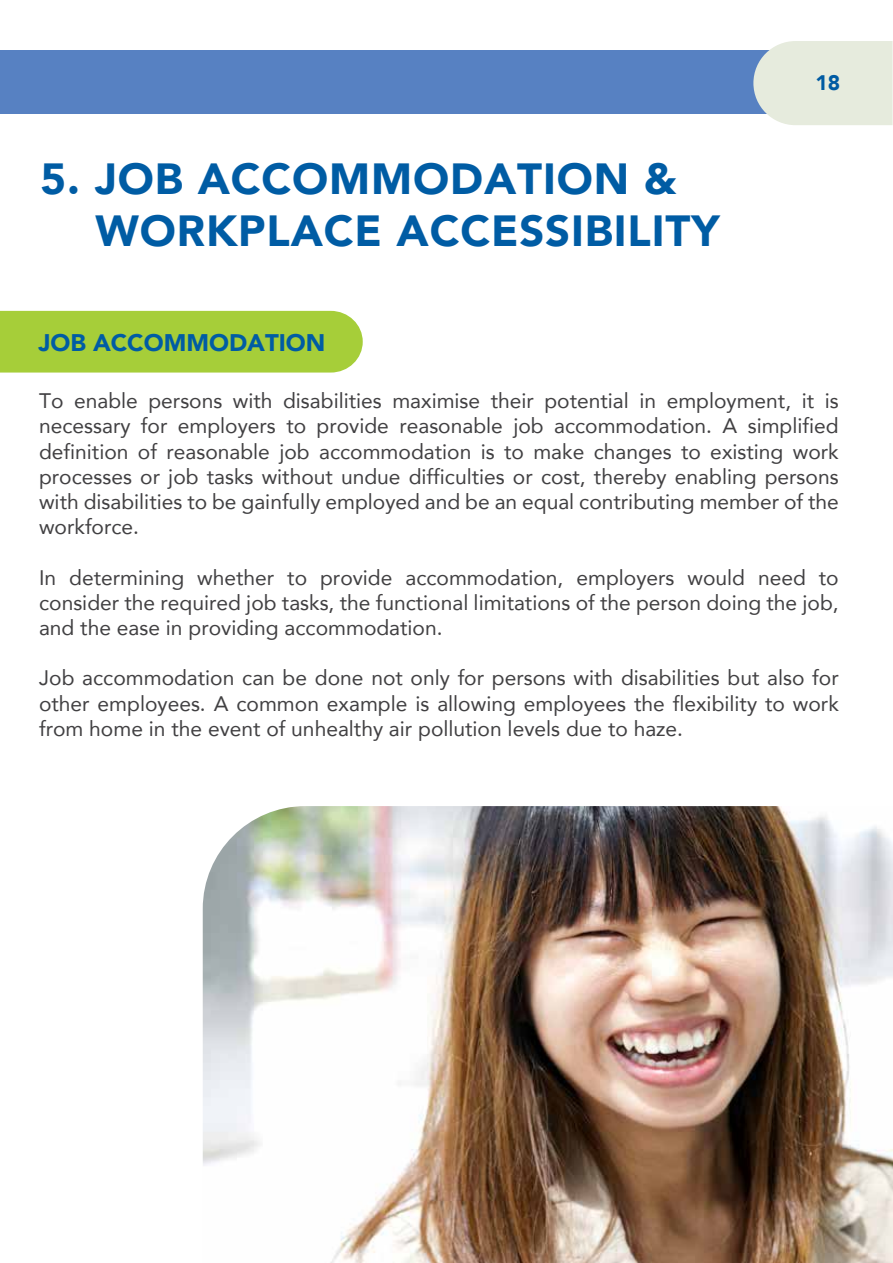
<style>
.page{position:relative;width:893px;height:1263px;background:#fff}
.page>*{position:absolute;margin:0;border:0;box-sizing:border-box;transform-origin:0 0}
.t1{font:900 43.5px/52.2px "Avenir";letter-spacing:.02em;color:#005ca4}
.t2{font:900 24px "Avenir";color:#005ca4}
.t3{font:21px/25.2px "Avenir";color:#414042;text-align:justify}
.t4{font:900 21px "Avenir";color:#005ba3}
</style>
<div class="page">
<div style="left:0;top:50px;width:782px;height:63px;background:#5781c2"></div>
<svg style="left:753px;top:41px;width:140px;height:84px;background:#e2e8dd"></svg>
<div style="left:0;top:311px;width:363px;height:62px;background:#a6ce39"></div>
<img style="left:203px;top:806px;width:690px;height:457px">
<h1 class="t1" style="left:96px;top:152px;width:626px;text-indent:-55px">5. JOB ACCOMMODATION &amp;<br>WORKPLACE ACCESSIBILITY</h1>
<p class="t2" style="left:38px;top:322px;width:288px">JOB ACCOMMODATION</p>
<p class="t4" style="left:815px;top:65px;width:26px">18</p>
<p class="t3" style="left:39px;top:388px;width:801px">To enable persons with disabilities maximise their potential in employment, it is necessary for employers to provide reasonable job accommodation. A simplified definition of reasonable job accommodation is to make changes to existing work processes or job tasks without undue difficulties or cost, thereby enabling persons with disabilities to be gainfully employed and be an equal contributing member of the workforce.</p>
<p class="t3" style="left:39px;top:564px;width:801px">In determining whether to provide accommodation, employers would need to consider the required job tasks, the functional limitations of the person doing the job, and the ease in providing accommodation.</p>
<p class="t3" style="left:39px;top:665px;width:801px">Job accommodation can be done not only for persons with disabilities but also for other employees. A common example is allowing employees the flexibility to work from home in the event of unhealthy air pollution levels due to haze.</p>
</div>
